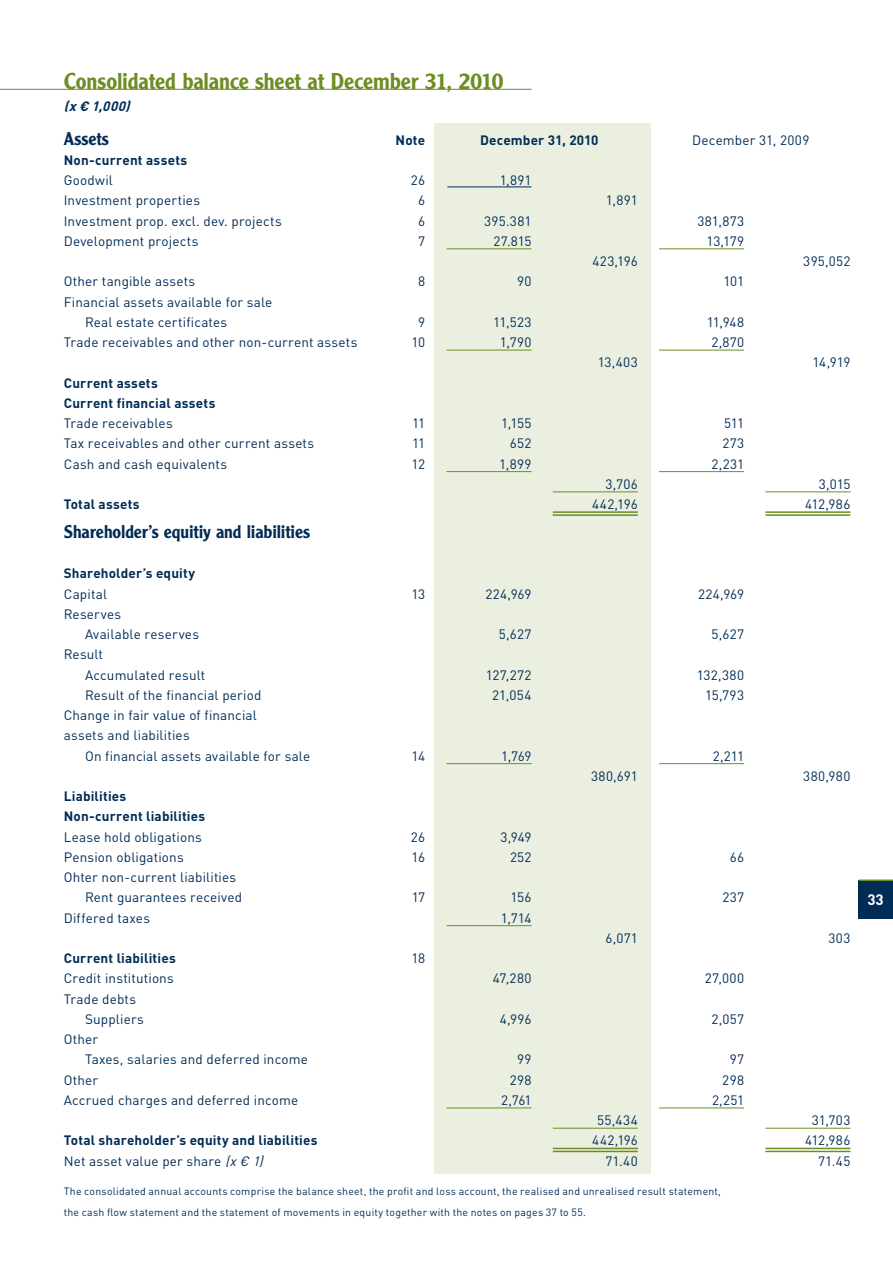
<style>
.page{position:relative;width:893px;height:1263px;background:#fff}
.page>*{position:absolute;margin:0;border:0;box-sizing:border-box;transform-origin:0 0}
.t1{font:500 22.5px "Clearface Gothic LT Std";letter-spacing:-.005em;color:#6d8d23}
.t2{font:500 18px "Clearface Gothic LT Std";letter-spacing:-.005em;color:#002c56}
.t3{font:700 15px "DIN Pro";color:#fff}
.t4{font:13.5px/20.2px "DIN Pro";letter-spacing:.01em;color:#002c56}
.t5{font:700 13.5px/20.2px "DIN Pro";letter-spacing:.01em;color:#002c56}
.t6{font:italic 700 13.5px "DIN Pro";color:#002c56}
.t7{font:10.5px/21.3px "DIN Pro";letter-spacing:.02em;color:#002c56}
.s1{font-style:italic}
</style>
<div class="page">
<div style="left:859px;top:880px;width:34px;height:38px;background:#002c56"></div>
<hr style="left:859px;top:879px;width:34px;height:2px;background:#6d8d23">
<div style="left:434px;top:124px;width:217px;height:1050px;background:#ebefe0"></div>
<hr style="left:447px;top:187px;width:84px;height:1px;background:#002c56">
<hr style="left:446px;top:248px;width:85px;height:1px;background:#6d8d23">
<hr style="left:659px;top:248px;width:85px;height:1px;background:#6d8d23">
<hr style="left:446px;top:350px;width:85px;height:1px;background:#6d8d23">
<hr style="left:659px;top:350px;width:85px;height:1px;background:#6d8d23">
<hr style="left:446px;top:471px;width:85px;height:1px;background:#6d8d23">
<hr style="left:659px;top:471px;width:85px;height:1px;background:#6d8d23">
<hr style="left:553px;top:491px;width:85px;height:1px;background:#6d8d23">
<hr style="left:765px;top:491px;width:85px;height:1px;background:#6d8d23">
<hr style="left:553px;top:511px;width:85px;height:2px;background:#6d8d23">
<hr style="left:553px;top:514px;width:85px;height:2px;background:#6d8d23">
<hr style="left:765px;top:511px;width:85px;height:2px;background:#6d8d23">
<hr style="left:765px;top:514px;width:85px;height:2px;background:#6d8d23">
<hr style="left:446px;top:763px;width:85px;height:1px;background:#6d8d23">
<hr style="left:659px;top:763px;width:85px;height:1px;background:#6d8d23">
<hr style="left:446px;top:925px;width:85px;height:1px;background:#6d8d23">
<hr style="left:446px;top:1107px;width:85px;height:1px;background:#6d8d23">
<hr style="left:659px;top:1107px;width:85px;height:1px;background:#6d8d23">
<hr style="left:553px;top:1128px;width:85px;height:1px;background:#6d8d23">
<hr style="left:765px;top:1128px;width:85px;height:1px;background:#6d8d23">
<hr style="left:553px;top:1148px;width:85px;height:1px;background:#6d8d23">
<hr style="left:553px;top:1151px;width:85px;height:1px;background:#6d8d23">
<hr style="left:765px;top:1148px;width:85px;height:1px;background:#6d8d23">
<hr style="left:765px;top:1151px;width:85px;height:1px;background:#6d8d23">
<hr style="left:0;top:89px;width:531px;height:1px;background:#6d8d23">
<h1 class="t1" style="left:64px;top:67px;width:441px">Consolidated balance sheet at December 31, 2010</h1>
<p class="t6" style="left:64px;top:96px;width:72px">(x € 1,000)</p>
<h2 class="t2" style="left:64px;top:127px;width:47px">Assets</h2>
<p class="t5" style="left:396px;top:129px;width:31px">Note</p>
<p class="t5" style="left:480px;top:129px;width:120px">December 31, 2010</p>
<p class="t4" style="left:692px;top:129px;width:119px">December 31, 2009</p>
<p class="t5" style="left:64px;top:149px;width:125px">Non-current assets</p>
<p class="t4" style="left:64px;top:170px;width:51px">Goodwil</p>
<p class="t4" style="left:411px;top:170px;width:16px">26</p>
<p class="t4" style="left:500px;top:170px;width:33px">1,891</p>
<p class="t4" style="left:64px;top:190px;width:138px">Investment properties</p>
<p class="t4" style="left:418px;top:190px;width:9px">6</p>
<p class="t4" style="left:606px;top:190px;width:33px">1,891</p>
<p class="t4" style="left:64px;top:210px;width:219px">Investment prop. excl. dev. projects</p>
<p class="t4" style="left:418px;top:210px;width:9px">6</p>
<p class="t4" style="left:484px;top:210px;width:49px">395.381</p>
<p class="t4" style="left:697px;top:210px;width:48px">381,873</p>
<p class="t4" style="left:64px;top:230px;width:136px">Development projects</p>
<p class="t4" style="left:418px;top:230px;width:9px">7</p>
<p class="t4" style="left:493px;top:230px;width:40px">27.815</p>
<p class="t4" style="left:707px;top:230px;width:39px">13,179</p>
<p class="t4" style="left:592px;top:251px;width:47px">423,196</p>
<p class="t4" style="left:803px;top:251px;width:49px">395,052</p>
<p class="t4" style="left:64px;top:271px;width:133px">Other tangible assets</p>
<p class="t4" style="left:418px;top:271px;width:9px">8</p>
<p class="t4" style="left:517px;top:271px;width:16px">90</p>
<p class="t4" style="left:723px;top:271px;width:22px">101</p>
<p class="t4" style="left:85px;top:291px;width:189px;text-indent:-21px">Financial assets available for sale<br>Real estate certificates</p>
<p class="t4" style="left:418px;top:311px;width:9px">9</p>
<p class="t4" style="left:493px;top:311px;width:40px">11,523</p>
<p class="t4" style="left:707px;top:311px;width:39px">11,948</p>
<p class="t4" style="left:64px;top:332px;width:295px">Trade receivables and other non-current assets</p>
<p class="t4" style="left:411px;top:332px;width:15px">10</p>
<p class="t4" style="left:500px;top:332px;width:33px">1,790</p>
<p class="t4" style="left:711px;top:332px;width:34px">2,870</p>
<p class="t4" style="left:598px;top:352px;width:41px">13,403</p>
<p class="t4" style="left:812px;top:352px;width:39px">14,919</p>
<p class="t5" style="left:64px;top:372px;width:153px">Current assets<br>Current financial assets</p>
<p class="t4" style="left:64px;top:413px;width:110px">Trade receivables</p>
<p class="t4" style="left:412px;top:413px;width:15px">11</p>
<p class="t4" style="left:501px;top:413px;width:32px">1,155</p>
<p class="t4" style="left:724px;top:413px;width:21px">511</p>
<p class="t4" style="left:64px;top:433px;width:252px">Tax receivables and other current assets</p>
<p class="t4" style="left:412px;top:433px;width:15px">11</p>
<p class="t4" style="left:510px;top:433px;width:23px">652</p>
<p class="t4" style="left:722px;top:433px;width:23px">273</p>
<p class="t4" style="left:64px;top:453px;width:165px">Cash and cash equivalents</p>
<p class="t4" style="left:412px;top:453px;width:15px">12</p>
<p class="t4" style="left:499px;top:453px;width:34px">1,899</p>
<p class="t4" style="left:711px;top:453px;width:34px">2,231</p>
<p class="t4" style="left:606px;top:473px;width:34px">3,706</p>
<p class="t4" style="left:819px;top:473px;width:33px">3,015</p>
<p class="t5" style="left:64px;top:494px;width:77px">Total assets</p>
<p class="t4" style="left:592px;top:494px;width:47px">442,196</p>
<p class="t4" style="left:805px;top:494px;width:47px">412,986</p>
<h2 class="t2" style="left:64px;top:520px;width:248px">Shareholder’s equitiy and liabilities</h2>
<p class="t5" style="left:64px;top:563px;width:133px">Shareholder’s equity</p>
<p class="t4" style="left:64px;top:583px;width:45px">Capital</p>
<p class="t4" style="left:411px;top:583px;width:15px">13</p>
<p class="t4" style="left:485px;top:583px;width:48px">224,969</p>
<p class="t4" style="left:698px;top:583px;width:48px">224,969</p>
<p class="t4" style="left:85px;top:603px;width:116px;text-indent:-21px">Reserves<br>Available reserves</p>
<p class="t4" style="left:499px;top:624px;width:34px">5,627</p>
<p class="t4" style="left:712px;top:624px;width:34px">5,627</p>
<p class="t4" style="left:85px;top:644px;width:122px;text-indent:-21px">Result<br>Accumulated result</p>
<p class="t4" style="left:486px;top:664px;width:47px">127,272</p>
<p class="t4" style="left:697px;top:664px;width:49px">132,380</p>
<p class="t4" style="left:85px;top:684px;width:178px">Result of the financial period</p>
<p class="t4" style="left:492px;top:684px;width:41px">21,054</p>
<p class="t4" style="left:705px;top:684px;width:40px">15,793</p>
<p class="t4" style="left:64px;top:705px;width:194px">Change in fair value of financial assets and liabilities</p>
<p class="t4" style="left:85px;top:745px;width:227px">On financial assets available for sale</p>
<p class="t4" style="left:411px;top:745px;width:15px">14</p>
<p class="t4" style="left:501px;top:745px;width:32px">1,769</p>
<p class="t4" style="left:713px;top:745px;width:33px">2,211</p>
<p class="t4" style="left:591px;top:765px;width:48px">380,691</p>
<p class="t4" style="left:803px;top:765px;width:49px">380,980</p>
<p class="t5" style="left:64px;top:786px;width:143px">Liabilities<br>Non-current liabilities</p>
<p class="t4" style="left:64px;top:826px;width:139px">Lease hold obligations</p>
<p class="t4" style="left:411px;top:826px;width:16px">26</p>
<p class="t4" style="left:500px;top:826px;width:33px">3,949</p>
<p class="t4" style="left:64px;top:846px;width:121px">Pension obligations</p>
<p class="t4" style="left:412px;top:846px;width:15px">16</p>
<p class="t4" style="left:510px;top:846px;width:23px">252</p>
<p class="t4" style="left:730px;top:846px;width:16px">66</p>
<p class="t4" style="left:85px;top:867px;width:159px;text-indent:-21px">Ohter non-current liabilities<br>Rent guarantees received</p>
<p class="t4" style="left:412px;top:887px;width:15px">17</p>
<p class="t4" style="left:510px;top:887px;width:23px">156</p>
<p class="t4" style="left:722px;top:887px;width:23px">237</p>
<p class="t4" style="left:64px;top:907px;width:88px">Differed taxes</p>
<p class="t4" style="left:501px;top:907px;width:32px">1,714</p>
<p class="t4" style="left:606px;top:927px;width:34px">6,071</p>
<p class="t4" style="left:828px;top:927px;width:24px">303</p>
<p class="t5" style="left:64px;top:948px;width:113px">Current liabilities</p>
<p class="t4" style="left:411px;top:948px;width:15px">18</p>
<p class="t4" style="left:64px;top:968px;width:111px">Credit institutions</p>
<p class="t4" style="left:493px;top:968px;width:40px">47,280</p>
<p class="t4" style="left:705px;top:968px;width:41px">27,000</p>
<p class="t4" style="left:85px;top:988px;width:60px;text-indent:-21px">Trade debts<br>Suppliers</p>
<p class="t4" style="left:500px;top:1008px;width:33px">4,996</p>
<p class="t4" style="left:711px;top:1008px;width:34px">2,057</p>
<p class="t4" style="left:85px;top:1029px;width:224px;text-indent:-21px">Other<br>Taxes, salaries and deferred income</p>
<p class="t4" style="left:517px;top:1049px;width:16px">99</p>
<p class="t4" style="left:730px;top:1049px;width:16px">97</p>
<p class="t4" style="left:64px;top:1069px;width:36px">Other</p>
<p class="t4" style="left:510px;top:1069px;width:23px">298</p>
<p class="t4" style="left:722px;top:1069px;width:23px">298</p>
<p class="t4" style="left:64px;top:1089px;width:236px">Accrued charges and deferred income</p>
<p class="t4" style="left:501px;top:1089px;width:32px">2,761</p>
<p class="t4" style="left:712px;top:1089px;width:34px">2,251</p>
<p class="t4" style="left:597px;top:1110px;width:42px">55,434</p>
<p class="t4" style="left:812px;top:1110px;width:40px">31,703</p>
<p class="t5" style="left:64px;top:1130px;width:255px">Total shareholder’s equity and liabilities</p>
<p class="t4" style="left:592px;top:1130px;width:47px">442,196</p>
<p class="t4" style="left:805px;top:1130px;width:47px">412,986</p>
<p class="t4" style="left:64px;top:1150px;width:205px">Net asset value per share <span class="s1">(x€ 1)</span></p>
<p class="t4" style="left:606px;top:1150px;width:34px">71.40</p>
<p class="t4" style="left:818px;top:1150px;width:34px">71.45</p>
<p class="t7" style="left:64px;top:1180px;width:659px">The consolidated annual accounts comprise the balance sheet, the profit and loss account, the realised and unrealised result statement, the cash flow statement and the statement of movements in equity together with the notes on pages 37 to 55.</p>
<p class="t3" style="left:867px;top:889px;width:18px">33</p>
</div>
